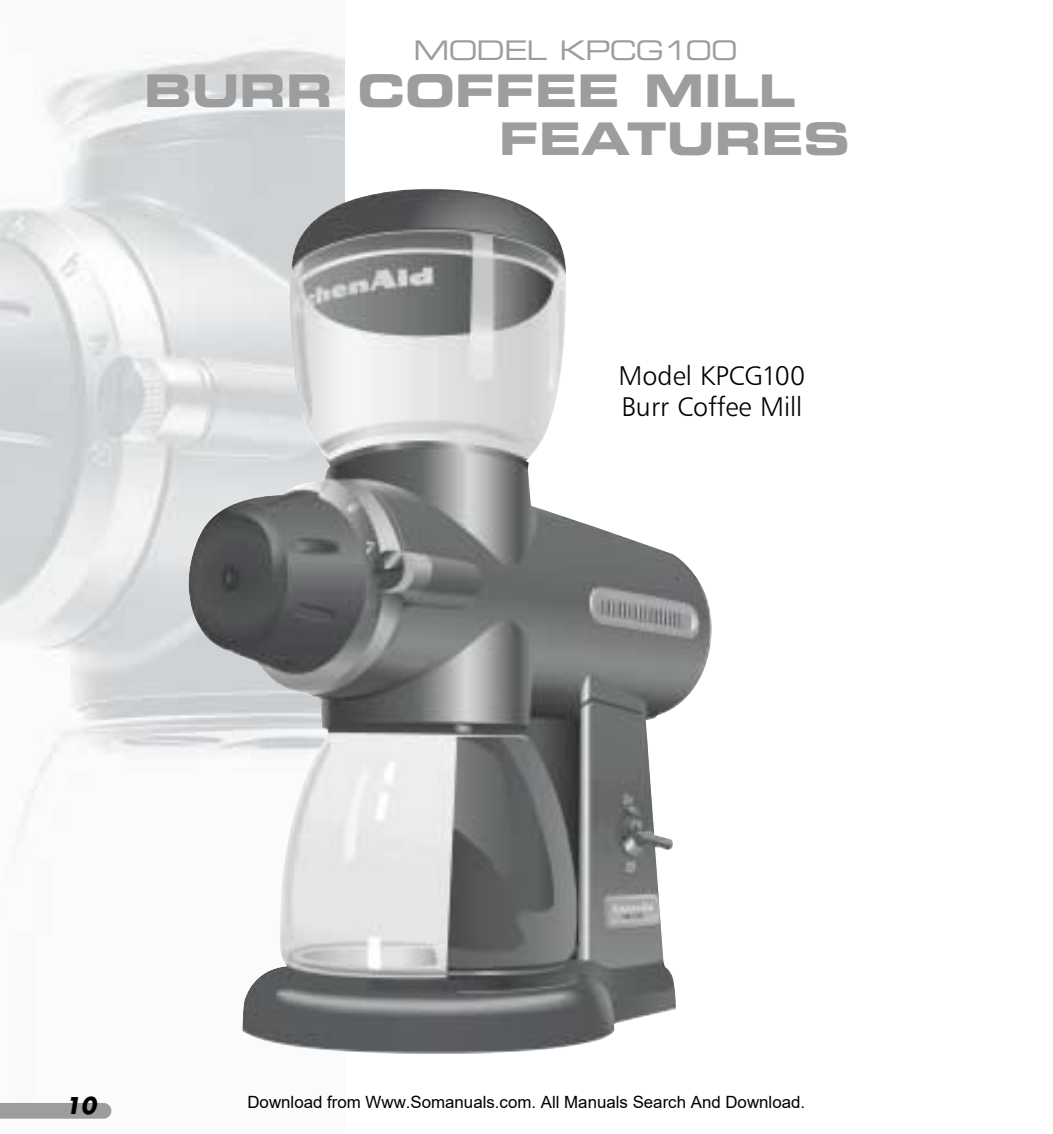
<style>
.page{position:relative;width:1053px;height:1134px;background:#fff}
.page>*{position:absolute;margin:0;border:0;box-sizing:border-box;transform-origin:0 0}
.t1{font:45px/47.2px "Eurostile Bold Extended Two";color:#9d9d9d}
.t2{font:27px/31.5px "Humanist 777 BT Light B";color:#000}
.t3{font:27px "Eurostile Extended Two";letter-spacing:-.04em;color:#9d9d9d}
.t4{font:italic 700 22.5px "Futura";color:#000}
.t5{font:16.88px "Arial";color:#000}
</style>
<div class="page">
<svg style="left:0;top:1103px;width:111px;height:16px;background:#9f9f9f"></svg>
<img style="left:187px;top:187px;width:525px;height:869px">
<h2 class="t3" style="left:413px;top:41px;width:326px">MODEL KPCG100</h2>
<h1 class="t1" style="left:499px;top:72px;width:353px;text-indent:-355px">BURR COFFEE MILL<br>FEATURES</h1>
<h2 class="t2" style="left:619px;top:361px;width:188px">Model KPCG100<br>Burr Coffee Mill</h2>
<h3 class="t4" style="left:65px;top:1095px;width:32px">10</h3>
<p class="t5" style="left:247px;top:1093px;width:559px">Download from Www.Somanuals.com. All Manuals Search And Download.</p>
</div>
